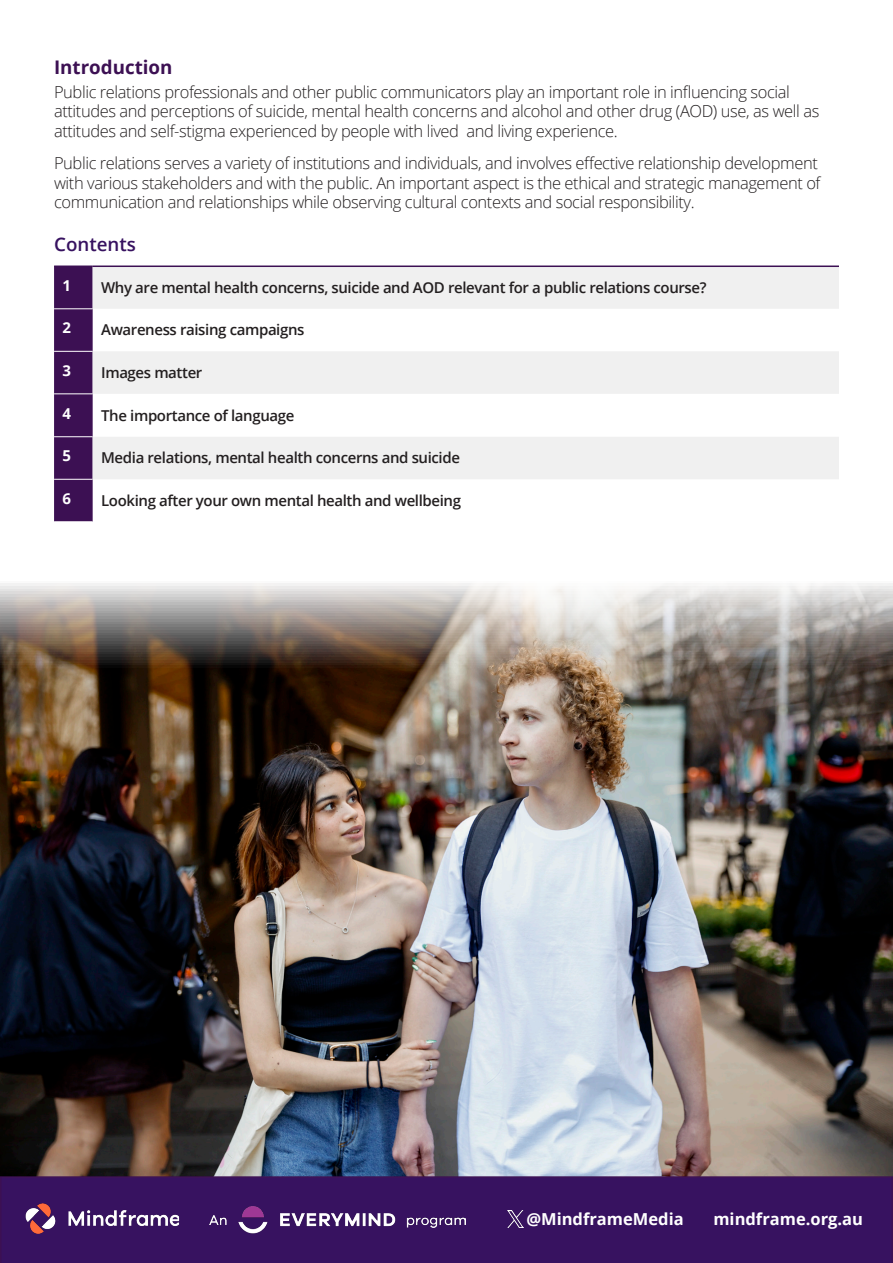
<style>
.page{position:relative;width:893px;height:1263px;background:#fff}
.page>*{position:absolute;margin:0;border:0;box-sizing:border-box;transform-origin:0 0}
.t1{font:700 18.75px "Open Sans";color:#3c1053}
.H1__Title{font:600 18.75px "Open Sans";color:#371260}
.Table_body{font:300 16.5px/19.5px "Open Sans";letter-spacing:-.025em;color:#231f20}
.t2{font:700 16.5px "Open Sans";color:#fff}
.Body{font:600 15px "Open Sans";letter-spacing:-.025em;color:#231f20}
.t3{font:700 15px "Open Sans";color:#fff}
</style>
<div class="page">
<img style="left:0;top:583px;width:893px;height:593px">
<svg style="left:54px;top:267px;width:39px;height:254px;background:#3f1456"></svg>
<svg style="left:93px;top:267px;width:746px;height:212px;fill:#f0f0f0"></svg>
<hr style="left:54px;top:308px;width:39px;height:1px;background:#fff">
<hr style="left:54px;top:351px;width:39px;height:1px;background:#fff">
<hr style="left:54px;top:393px;width:39px;height:1px;background:#fff">
<hr style="left:54px;top:436px;width:39px;height:1px;background:#fff">
<hr style="left:54px;top:479px;width:39px;height:1px;background:#fff">
<hr style="left:54px;top:265px;width:39px;height:2px;background:#3c1053">
<hr style="left:93px;top:265px;width:746px;height:2px;background:#3c1053">
<div style="left:0;top:1176px;width:893px;height:87px;background:#371260"></div>
<img style="left:25px;top:1203px;width:153px;height:30px">
<div style="left:23px;top:1199px;width:157px;height:39px;border:1px solid #371260"></div>
<div style="left:713px;top:1208px;width:150px;height:25px;background:#371260"></div>
<img style="left:210px;top:1205px;width:256px;height:28px">
<div style="left:526px;top:1208px;width:163px;height:28px;background:#371260"></div>
<img style="left:508px;top:1211px;width:16px;height:16px">
<h2 class="t1" style="left:54px;top:54px;width:120px">Introduction</h2>
<p class="Table_body" style="left:54px;top:82px;width:767px">Public relations professionals and other public communicators play an important role in influencing social attitudes and perceptions of suicide, mental health concerns and alcohol and other drug (AOD) use, as well as attitudes and self-stigma experienced by people with lived and living experience.</p>
<p class="Table_body" style="left:54px;top:153px;width:768px">Public relations serves a variety of institutions and individuals, and involves effective relationship development with various stakeholders and with the public. An important aspect is the ethical and strategic management of communication and relationships while observing cultural contexts and social responsibility.</p>
<p class="H1__Title" style="left:54px;top:232px;width:83px">Contents</p>
<p class="t3" style="left:63px;top:275px;width:10px">1</p>
<p class="Body" style="left:101px;top:277px;width:607px">Why are mental health concerns, suicide and AOD relevant for a public relations course?</p>
<p class="t3" style="left:63px;top:317px;width:10px">2</p>
<p class="Body" style="left:101px;top:319px;width:205px">Awareness raising campaigns</p>
<p class="t3" style="left:63px;top:360px;width:10px">3</p>
<p class="Body" style="left:101px;top:362px;width:103px">Images matter</p>
<p class="t3" style="left:63px;top:403px;width:10px">4</p>
<p class="Body" style="left:101px;top:405px;width:195px">The importance of language</p>
<p class="t3" style="left:63px;top:445px;width:10px">5</p>
<p class="Body" style="left:101px;top:447px;width:360px">Media relations, mental health concerns and suicide</p>
<p class="t3" style="left:63px;top:488px;width:10px">6</p>
<p class="Body" style="left:101px;top:490px;width:361px">Looking after your own mental health and wellbeing</p>
<p class="t2" style="left:526px;top:1208px;width:159px">@MindframeMedia</p>
<p class="t2" style="left:713px;top:1208px;width:151px">mindframe.org.au</p>
</div>
